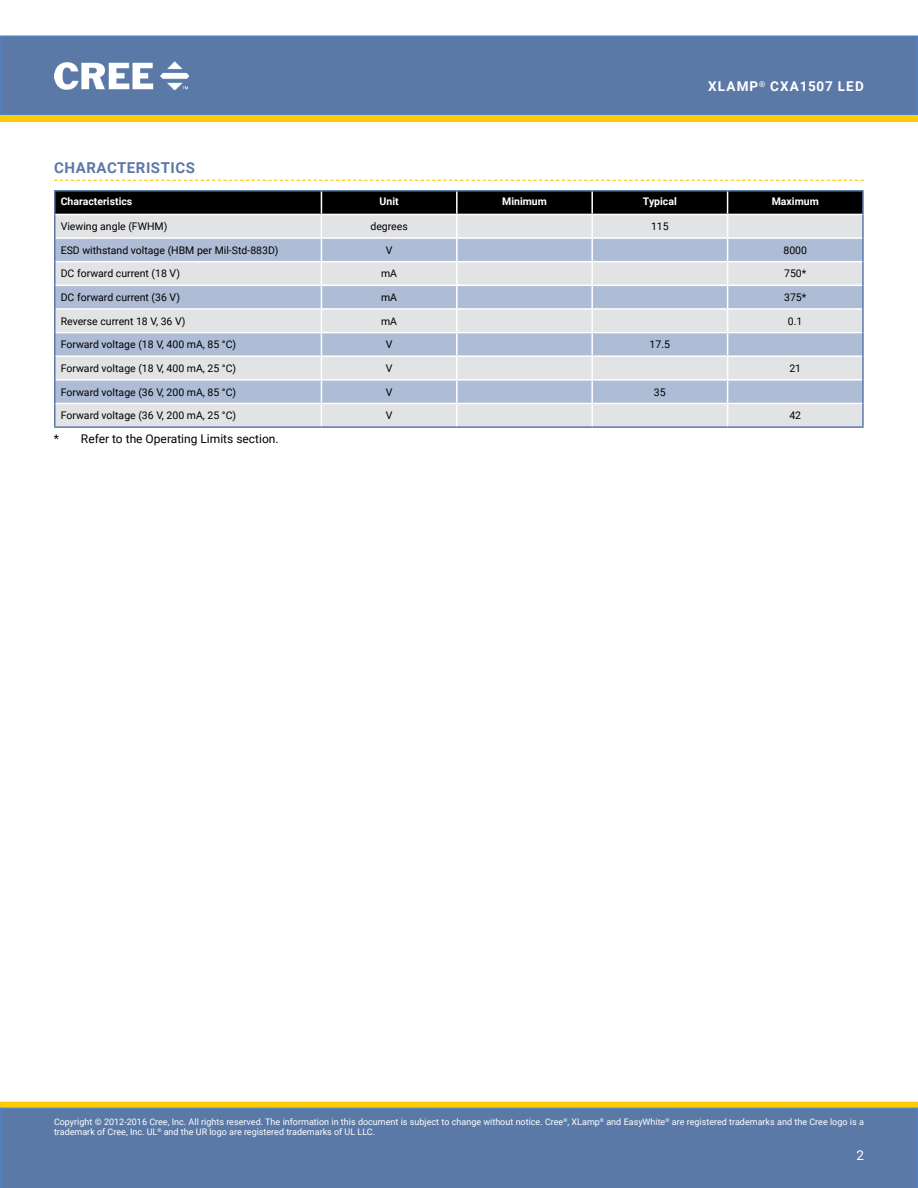
<style>
.page{position:relative;width:918px;height:1188px;background:#fff}
.page>*{position:absolute;margin:0;border:0;box-sizing:border-box;transform-origin:0 0}
.t1{font:700 15px "Roboto";letter-spacing:.035em;color:#5b79a7}
.t2{font:700 13.5px "Roboto";letter-spacing:.085em;color:#fff}
.t3{font:13.5px "Roboto";color:#fff}
.t4{font:12px "Roboto";color:#000}
.t5{font:10.5px "Roboto";color:#000}
.t6{font:700 10.5px "Roboto";color:#fff}
.t7{font:9px/10.8px "Roboto";color:#fff}
</style>
<div class="page">
<div style="left:0;top:35px;width:918px;height:80px;background:#5b79a7"></div>
<img style="left:55px;top:62px;width:134px;height:28px">
<div style="left:1px;top:1102px;width:916px;height:6px;background:#ffcb05"></div>
<div style="left:0;top:1102px;width:918px;height:6px;border:1px solid #fdca0b"></div>
<div style="left:0;top:1108px;width:918px;height:80px;background:#5b79a7"></div>
<svg style="left:0;top:115px;width:918px;height:7px;background:#fdca09"></svg>
<svg style="left:54px;top:180px;width:810px;height:1px"></svg>
<hr style="left:54px;top:426px;width:267px;height:2px;background:#5b79a7">
<hr style="left:321px;top:426px;width:136px;height:2px;background:#5b79a7">
<hr style="left:54px;top:214px;width:2px;height:24px;background:#5b79a7">
<hr style="left:54px;top:238px;width:2px;height:24px;background:#5b79a7">
<hr style="left:54px;top:262px;width:2px;height:23px;background:#5b79a7">
<hr style="left:54px;top:285px;width:2px;height:24px;background:#5b79a7">
<hr style="left:54px;top:309px;width:2px;height:24px;background:#5b79a7">
<hr style="left:54px;top:333px;width:2px;height:23px;background:#5b79a7">
<hr style="left:54px;top:403px;width:2px;height:23px;background:#5b79a7">
<hr style="left:457px;top:426px;width:135px;height:2px;background:#5b79a7">
<hr style="left:592px;top:426px;width:136px;height:2px;background:#5b79a7">
<hr style="left:862px;top:214px;width:2px;height:24px;background:#5b79a7">
<hr style="left:862px;top:238px;width:2px;height:24px;background:#5b79a7">
<hr style="left:862px;top:262px;width:2px;height:23px;background:#5b79a7">
<hr style="left:862px;top:285px;width:2px;height:24px;background:#5b79a7">
<hr style="left:862px;top:309px;width:2px;height:24px;background:#5b79a7">
<hr style="left:862px;top:333px;width:2px;height:23px;background:#5b79a7">
<hr style="left:862px;top:403px;width:2px;height:23px;background:#5b79a7">
<hr style="left:728px;top:426px;width:136px;height:2px;background:#5b79a7">
<hr style="left:54px;top:356px;width:2px;height:24px;background:#5b79a7">
<hr style="left:862px;top:356px;width:2px;height:24px;background:#5b79a7">
<hr style="left:54px;top:380px;width:2px;height:23px;background:#5b79a7">
<hr style="left:862px;top:380px;width:2px;height:23px;background:#5b79a7">
<hr style="left:54px;top:190px;width:267px;height:2px;background:#5b79a7">
<hr style="left:54px;top:192px;width:2px;height:22px;background:#5b79a7">
<hr style="left:321px;top:190px;width:136px;height:2px;background:#5b79a7">
<hr style="left:457px;top:190px;width:135px;height:2px;background:#5b79a7">
<hr style="left:592px;top:190px;width:136px;height:2px;background:#5b79a7">
<hr style="left:728px;top:190px;width:136px;height:2px;background:#5b79a7">
<hr style="left:862px;top:192px;width:2px;height:22px;background:#5b79a7">
<svg style="left:55px;top:191px;width:808px;height:235px;background:#bac0ca"></svg>
<hr style="left:56px;top:214px;width:265px;height:1px;background:#fff">
<hr style="left:321px;top:214px;width:136px;height:1px;background:#fff">
<hr style="left:457px;top:214px;width:135px;height:1px;background:#fff">
<hr style="left:592px;top:214px;width:136px;height:1px;background:#fff">
<hr style="left:728px;top:214px;width:134px;height:1px;background:#fff">
<p class="t2" style="left:708px;top:77px;width:157px">XLamp<sup>®</sup> CXA1507 LED</p>
<h1 class="t1" style="left:54px;top:157px;width:142px">Characteristics</h1>
<p class="t6" style="left:61px;top:194px;width:73px">Characteristics</p>
<p class="t6" style="left:380px;top:194px;width:21px">Unit</p>
<p class="t6" style="left:502px;top:194px;width:46px">Minimum</p>
<p class="t6" style="left:643px;top:194px;width:35px">Typical</p>
<p class="t6" style="left:772px;top:194px;width:49px">Maximum</p>
<p class="t5" style="left:61px;top:219px;width:108px">Viewing angle (FWHM)</p>
<p class="t5" style="left:370px;top:219px;width:39px">degrees</p>
<p class="t5" style="left:651px;top:219px;width:19px">115</p>
<p class="t5" style="left:61px;top:243px;width:219px">ESD withstand voltage (HBM per Mil-Std-883D)</p>
<p class="t5" style="left:386px;top:243px;width:8px">V</p>
<p class="t5" style="left:783px;top:243px;width:25px">8000</p>
<p class="t5" style="left:61px;top:266px;width:121px">DC forward current (18 V)</p>
<p class="t5" style="left:381px;top:266px;width:18px">mA</p>
<p class="t5" style="left:784px;top:266px;width:24px">750*</p>
<p class="t5" style="left:61px;top:290px;width:121px">DC forward current (36 V)</p>
<p class="t5" style="left:381px;top:290px;width:18px">mA</p>
<p class="t5" style="left:784px;top:290px;width:24px">375*</p>
<p class="t5" style="left:61px;top:314px;width:126px">Reverse current 18 V, 36 V)</p>
<p class="t5" style="left:381px;top:314px;width:18px">mA</p>
<p class="t5" style="left:788px;top:314px;width:16px">0.1</p>
<p class="t5" style="left:61px;top:337px;width:177px">Forward voltage (18 V, 400 mA, 85 °C)</p>
<p class="t5" style="left:386px;top:337px;width:8px">V</p>
<p class="t5" style="left:650px;top:337px;width:22px">17.5</p>
<p class="t5" style="left:61px;top:361px;width:177px">Forward voltage (18 V, 400 mA, 25 °C)</p>
<p class="t5" style="left:386px;top:361px;width:8px">V</p>
<p class="t5" style="left:789px;top:361px;width:13px">21</p>
<p class="t5" style="left:61px;top:385px;width:177px">Forward voltage (36 V, 200 mA, 85 °C)</p>
<p class="t5" style="left:386px;top:385px;width:8px">V</p>
<p class="t5" style="left:654px;top:385px;width:13px">35</p>
<p class="t5" style="left:61px;top:408px;width:177px">Forward voltage (36 V, 200 mA, 25 °C)</p>
<p class="t5" style="left:386px;top:408px;width:8px">V</p>
<p class="t5" style="left:789px;top:408px;width:13px">42</p>
<p class="t4" style="left:54px;top:430px;width:226px">* Refer to the Operating Limits section.</p>
<p class="t7" style="left:54px;top:1116px;width:811px">Copyright © 2012-2016 Cree, Inc. All rights reserved. The information in this document is subject to change without notice. Cree<sup>®</sup>, XLamp<sup>®</sup> and EasyWhite<sup>®</sup> are registered trademarks and the Cree logo is a trademark of Cree, Inc. UL<sup>®</sup> and the UR logo are registered trademarks of UL LLC.</p>
<p class="t3" style="left:856px;top:1145px;width:9px">2</p>
</div>
